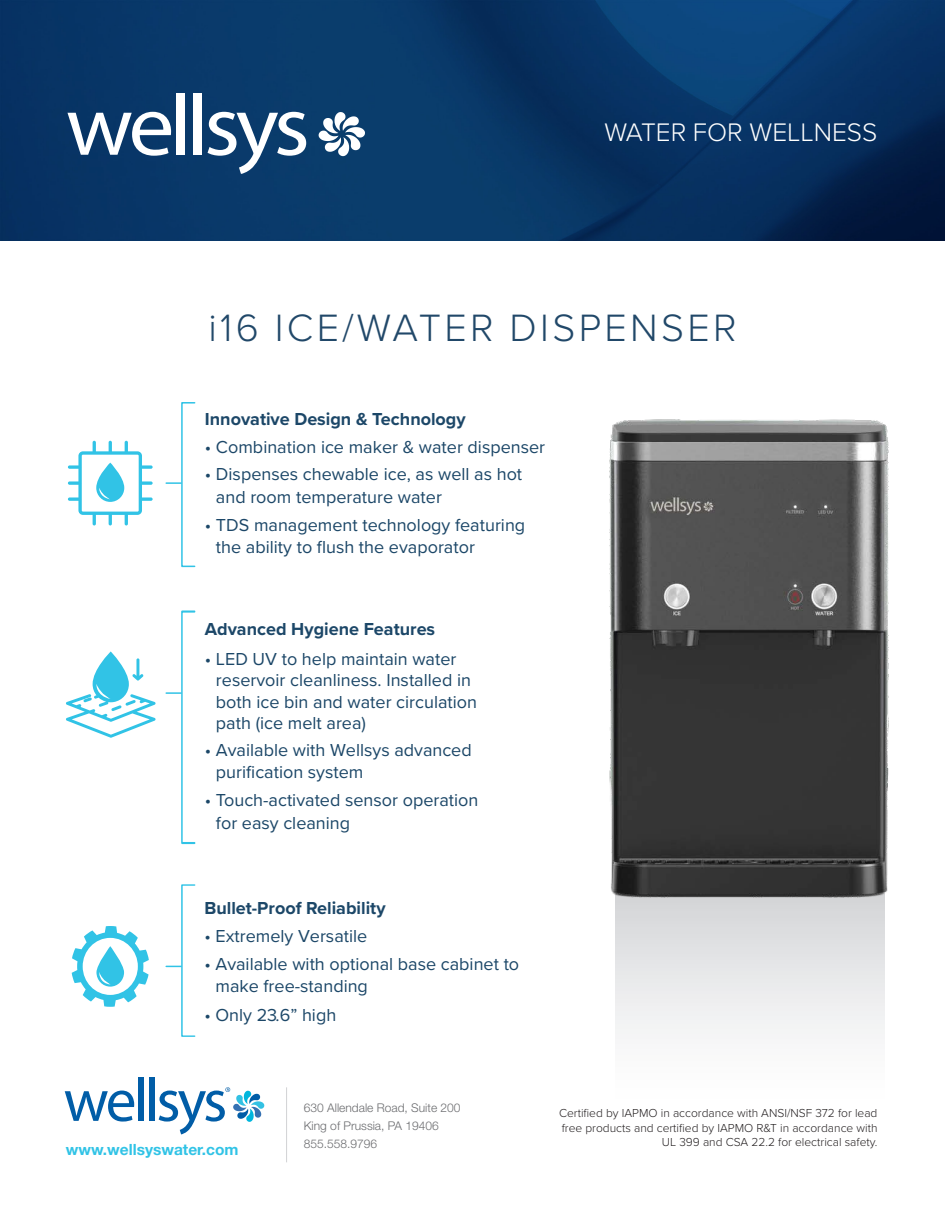
<style>
.page{position:relative;width:945px;height:1215px;background:#fff}
.page>*{position:absolute;margin:0;border:0;box-sizing:border-box;transform-origin:0 0}
.t1{font:300 39.45px "Proxima Nova";letter-spacing:.085em;color:#214869}
.t2{font:300 26.25px "Proxima Nova";color:#fff}
.t3{font:18px/22.5px "Proxima Nova";color:#1c4768}
.t4{font:700 18px "Proxima Nova";color:#1c4768}
.t5{font:700 15.45px "Helvetica Neue LT Std";color:#31c3e6}
.t6{font:300 12px "Proxima Nova";color:#231f20}
.t7{font:300 12px/18px "Helvetica Neue LT Std";color:#6c6d70}
</style>
<div class="page">
<svg style="left:616px;top:928px;width:268px;height:106px"></svg>
<img style="left:609px;top:419px;width:280px;height:509px">
<img style="left:0;top:0;width:945px;height:241px">
<svg style="left:65px;top:1091px;width:69px;height:31px"></svg>
<div style="left:138px;top:1077px;width:5px;height:44px;background:#015da7"></div>
<div style="left:149px;top:1077px;width:6px;height:44px;background:#015da7"></div>
<svg style="left:159px;top:1087px;width:105px;height:47px"></svg>
<hr style="left:286px;top:1087px;width:1px;height:75px;background:#d1d2d4">
<svg style="left:68px;top:112px;width:103px;height:44px"></svg>
<div style="left:177px;top:93px;width:8px;height:62px;background:#fff"></div>
<div style="left:194px;top:93px;width:8px;height:62px;background:#fff"></div>
<svg style="left:208px;top:112px;width:98px;height:62px"></svg>
<svg style="left:319px;top:112px;width:46px;height:44px"></svg>
<div style="left:181px;top:884px;width:14px;height:153px;border:1px solid #31c3e6"></div>
<svg style="left:166px;top:966px;width:15px;height:1px"></svg>
<div style="left:181px;top:611px;width:15px;height:233px;border:2px solid #31c3e6"></div>
<svg style="left:166px;top:692px;width:15px;height:2px"></svg>
<div style="left:181px;top:402px;width:14px;height:165px;border:2px solid #31c3e6"></div>
<svg style="left:166px;top:482px;width:15px;height:2px"></svg>
<svg style="left:72px;top:926px;width:77px;height:81px"></svg>
<svg style="left:66px;top:651px;width:90px;height:87px"></svg>
<svg style="left:68px;top:441px;width:85px;height:84px"></svg>
<p class="t2" style="left:604px;top:113px;width:275px">WATER FOR WELLNESS</p>
<h1 class="t1" style="left:208px;top:298px;width:530px">i16 ICE/WATER DISPENSER</h1>
<p class="t4" style="left:205px;top:406px;width:262px">Innovative Design &amp; Technology</p>
<p class="t3" style="left:205px;top:435px;width:342px">• Combination ice maker &amp; water dispenser</p>
<p class="t3" style="left:216px;top:462px;width:308px;text-indent:-11px">• Dispenses chewable ice, as well as hot and room temperature water</p>
<p class="t3" style="left:216px;top:513px;width:311px;line-height:22px;text-indent:-11px">• TDS management technology featuring the ability to flush the evaporator</p>
<p class="t4" style="left:205px;top:616px;width:232px">Advanced Hygiene Features</p>
<p class="t3" style="left:216px;top:647px;width:263px;line-height:21.3px;text-indent:-11px">• LED UV to help maintain water reservoir cleanliness. Installed in both ice bin and water circulation path (ice melt area)</p>
<p class="t3" style="left:216px;top:738px;width:257px;text-indent:-11px">• Available with Wellsys advanced purification system</p>
<p class="t3" style="left:216px;top:788px;width:264px;text-indent:-11px">• Touch-activated sensor operation for easy cleaning</p>
<p class="t4" style="left:204px;top:894px;width:183px">Bullet-Proof Reliability</p>
<p class="t3" style="left:204px;top:924px;width:164px">• Extremely Versatile</p>
<p class="t3" style="left:216px;top:952px;width:305px;text-indent:-11px">• Available with optional base cabinet to make free-standing</p>
<p class="t3" style="left:204px;top:1003px;width:133px">• Only 23.6” high</p>
<p class="t5" style="left:66px;top:1140px;width:174px">www.wellsyswater.com</p>
<p class="t7" style="left:304px;top:1099px;width:158px">630 Allendale Road, Suite 200<br>King of Prussia, PA 19406</p>
<p class="t7" style="left:304px;top:1135px;width:75px">855.558.9796</p>
<p class="t6" style="left:559px;top:1104px;width:320px">Certified by IAPMO in accordance with ANSI/NSF 372 for lead</p>
<p class="t6" style="left:562px;top:1119px;width:317px">free products and certified by IAPMO R&amp;T in accordance with</p>
<p class="t6" style="left:662px;top:1133px;width:217px">UL 399 and CSA 22.2 for electrical safety.</p>
</div>
